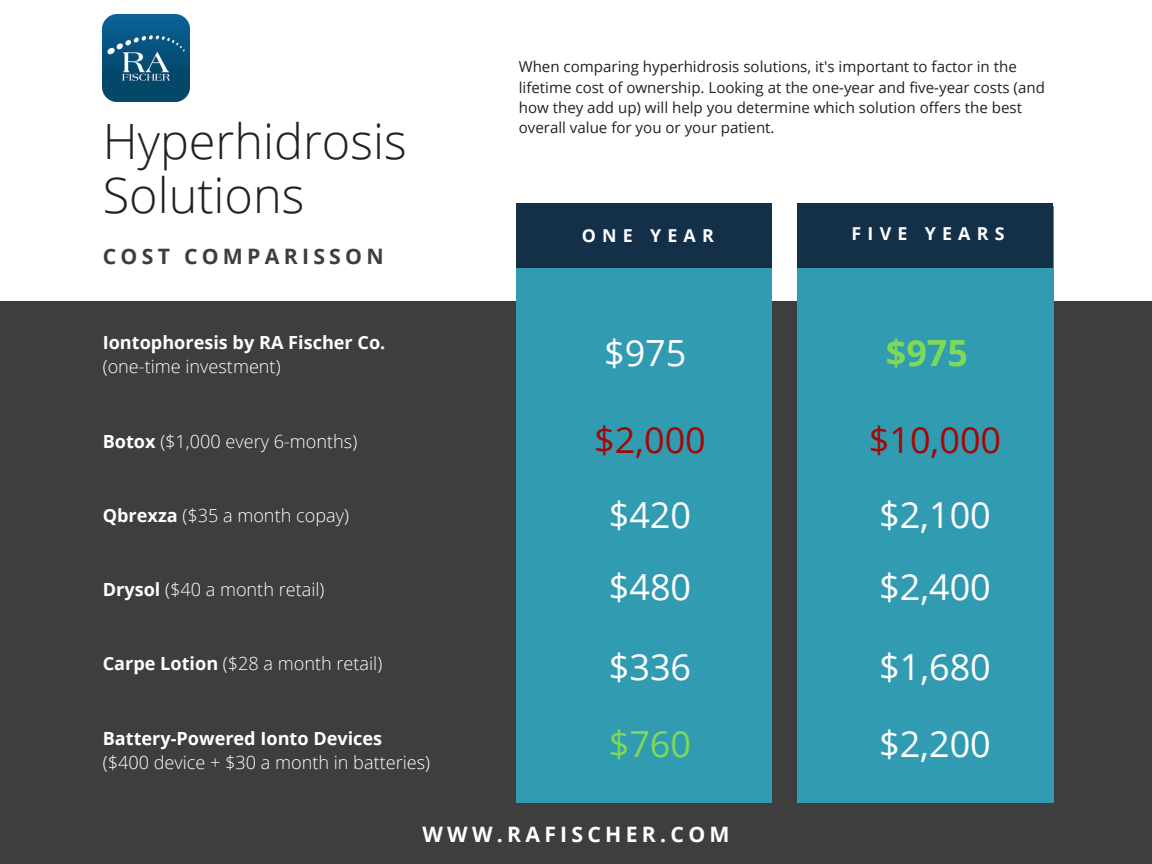
<style>
.page{position:relative;width:1152px;height:864px;background:#fff}
.page>*{position:absolute;margin:0;border:0;box-sizing:border-box;transform-origin:0 0}
.t1{font:300 48.6px/54px "Open Sans";color:#222}
.t2{font:36px "Open Sans";color:#fff}
.t3{font:36px "Open Sans";color:#a80606}
.t4{font:700 36px "Open Sans";color:#7ed957}
.t5{font:36px "Open Sans";color:#7ed957}
.t6{font:700 21.3px "Open Sans";letter-spacing:.2em;color:#fff}
.t7{font:700 21.3px "Open Sans";letter-spacing:.2em;color:#3e3e3e}
.t8{font:300 18.15px "Open Sans";color:#fff}
.t9{font:700 18.15px "Open Sans";color:#fff}
.t10{font:700 17.85px "Open Sans";letter-spacing:.35em;color:#fff}
.t11{font:15.15px/20.2px "Open Sans";color:#222}
.s1{font-weight:700}
</style>
<div class="page">
<div style="left:0;top:301px;width:1152px;height:563px;background:#3e3e3e"></div>
<div style="left:516px;top:205px;width:255px;height:597px;background:#319bb1"></div>
<div style="left:516px;top:203px;width:255px;height:65px;background:#143048"></div>
<div style="left:798px;top:207px;width:255px;height:596px;background:#319bb1"></div>
<div style="left:798px;top:203px;width:255px;height:65px;background:#143048"></div>
<img style="left:103px;top:15px;width:86px;height:86px">
<h1 class="t1" style="left:103px;top:113px;width:305px">Hyperhidrosis<br>Solutions</h1>
<h3 class="t7" style="left:103px;top:241px;width:282px">COST COMPARISSON</h3>
<p class="t9" style="left:103px;top:329px;width:284px">Iontophoresis by RA Fischer Co.</p>
<p class="t8" style="left:103px;top:354px;width:179px">(one-time investment)</p>
<p class="t8" style="left:103px;top:428px;width:256px"><span class="s1">Botox</span> ($1,000 every 6-months)</p>
<p class="t8" style="left:103px;top:503px;width:248px"><span class="s1">Qbrexza</span> ($35 a month copay)</p>
<p class="t8" style="left:103px;top:577px;width:223px"><span class="s1">Drysol</span> ($40 a month retail)</p>
<p class="t8" style="left:103px;top:651px;width:281px"><span class="s1">Carpe Lotion</span> ($28 a month retail)</p>
<p class="t9" style="left:103px;top:725px;width:281px">Battery-Powered Ionto Devices</p>
<p class="t8" style="left:103px;top:750px;width:329px">($400 device + $30 a month in batteries)</p>
<p class="t11" style="left:519px;top:56px;width:528px">When comparing hyperhidrosis solutions, it's important to factor in the lifetime cost of ownership. Looking at the one-year and five-year costs (and how they add up) will help you determine which solution offers the best overall value for you or your patient.</p>
<p class="t10" style="left:582px;top:223px;width:134px">ONE YEAR</p>
<p class="t10" style="left:852px;top:221px;width:155px">FIVE YEARS</p>
<h2 class="t2" style="left:604px;top:328px;width:84px">$975</h2>
<h2 class="t4" style="left:886px;top:328px;width:84px">$975</h2>
<h2 class="t3" style="left:594px;top:415px;width:113px">$2,000</h2>
<h2 class="t3" style="left:869px;top:415px;width:134px">$10,000</h2>
<h2 class="t2" style="left:609px;top:490px;width:84px">$420</h2>
<h2 class="t2" style="left:879px;top:490px;width:113px">$2,100</h2>
<h2 class="t2" style="left:609px;top:561px;width:84px">$480</h2>
<h2 class="t2" style="left:879px;top:561px;width:113px">$2,400</h2>
<h2 class="t2" style="left:609px;top:641px;width:84px">$336</h2>
<h2 class="t2" style="left:879px;top:641px;width:113px">$1,680</h2>
<h2 class="t5" style="left:609px;top:719px;width:84px">$760</h2>
<h2 class="t2" style="left:879px;top:719px;width:113px">$2,200</h2>
<h3 class="t6" style="left:422px;top:819px;width:309px">WWW.RAFISCHER.COM</h3>
</div>
